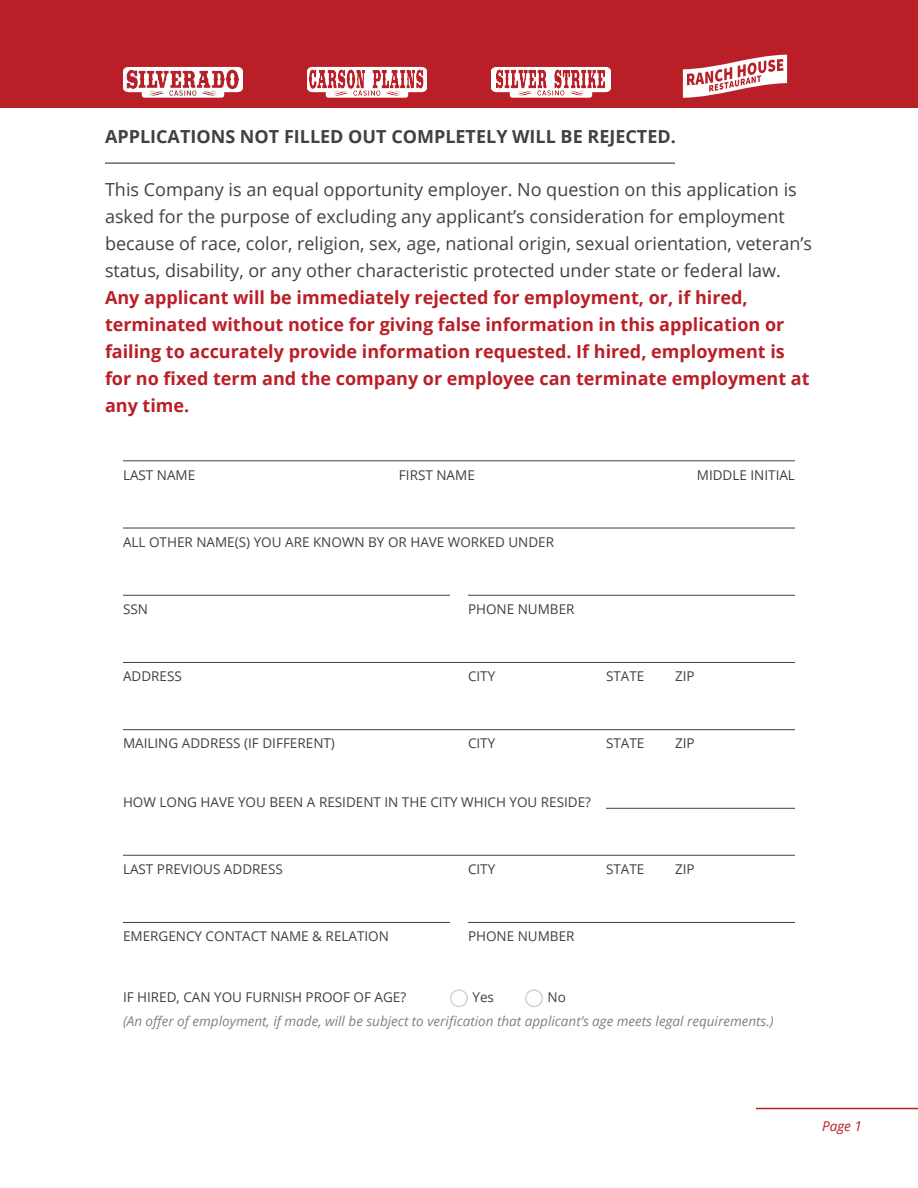
<style>
.page{position:relative;width:918px;height:1188px;background:#fff}
.page>*{position:absolute;margin:0;border:0;box-sizing:border-box;transform-origin:0 0}
.t1{font:18px/27px "Open Sans";color:#414142}
.t2{font:700 18px "Open Sans";color:#414142}
.t3{font:13.5px "Open Sans";color:#414142}
.t4{font:italic 13.5px "Open Sans";color:#7e8183}
.t5{font:italic 13.5px "Open Sans";color:#ba1f27}
.s1{font-weight:700;color:#ba1f27}
</style>
<div class="page">
<div style="left:0;top:0;width:918px;height:108px;background:#ba1f27"></div>
<hr style="left:756px;top:1108px;width:162px;height:1px;background:#ba1f27">
<svg style="left:123px;top:67px;width:120px;height:30px"></svg>
<svg style="left:307px;top:67px;width:120px;height:30px"></svg>
<svg style="left:491px;top:67px;width:120px;height:30px"></svg>
<svg style="left:683px;top:55px;width:104px;height:43px"></svg>
<hr style="left:105px;top:163px;width:570px;height:1px;background:#231f20">
<hr style="left:123px;top:460px;width:672px;height:1px;background:#414142">
<hr style="left:123px;top:528px;width:672px;height:1px;background:#414142">
<hr style="left:606px;top:808px;width:189px;height:1px;background:#414142">
<hr style="left:123px;top:662px;width:672px;height:1px;background:#414142">
<hr style="left:123px;top:855px;width:672px;height:1px;background:#414142">
<hr style="left:123px;top:729px;width:672px;height:1px;background:#414142">
<hr style="left:123px;top:595px;width:327px;height:1px;background:#414142">
<hr style="left:468px;top:595px;width:327px;height:1px;background:#414142">
<div style="left:450px;top:989px;width:18px;height:18px;border:2px solid #d4d3d2;border-radius:50%"></div>
<div style="left:525px;top:989px;width:18px;height:18px;border:2px solid #d4d3d2;border-radius:50%"></div>
<hr style="left:123px;top:922px;width:327px;height:1px;background:#414142">
<hr style="left:468px;top:922px;width:327px;height:1px;background:#414142">
<p class="t2" style="left:105px;top:124px;width:572px">APPLICATIONS NOT FILLED OUT COMPLETELY WILL BE REJECTED.</p>
<p class="t1" style="left:105px;top:175px;width:709px">This Company is an equal opportunity employer. No question on this application is asked for the purpose of excluding any applicant’s consideration for employment because of race, color, religion, sex, age, national origin, sexual orientation, veteran’s status, disability, or any other characteristic protected under state or federal law.<br><span class="s1">Any applicant will be immediately rejected for employment, or, if hired, terminated without notice for giving false information in this application or failing to accurately provide information requested. If hired, employment is for no fixed term and the company or employee can terminate employment at any time.</span></p>
<p class="t3" style="left:123px;top:465px;width:74px">LAST NAME</p>
<p class="t3" style="left:399px;top:465px;width:77px">FIRST NAME</p>
<p class="t3" style="left:697px;top:465px;width:100px">MIDDLE INITIAL</p>
<p class="t3" style="left:123px;top:533px;width:433px">ALL OTHER NAME(S) YOU ARE KNOWN BY OR HAVE WORKED UNDER</p>
<p class="t3" style="left:123px;top:600px;width:27px">SSN</p>
<p class="t3" style="left:468px;top:600px;width:108px">PHONE NUMBER</p>
<p class="t3" style="left:123px;top:667px;width:60px">ADDRESS</p>
<p class="t3" style="left:468px;top:667px;width:29px">CITY</p>
<p class="t3" style="left:606px;top:667px;width:40px">STATE</p>
<p class="t3" style="left:675px;top:667px;width:21px">ZIP</p>
<p class="t3" style="left:123px;top:734px;width:213px">MAILING ADDRESS (IF DIFFERENT)</p>
<p class="t3" style="left:468px;top:734px;width:29px">CITY</p>
<p class="t3" style="left:606px;top:734px;width:40px">STATE</p>
<p class="t3" style="left:675px;top:734px;width:21px">ZIP</p>
<p class="t3" style="left:123px;top:793px;width:470px">HOW LONG HAVE YOU BEEN A RESIDENT IN THE CITY WHICH YOU RESIDE?</p>
<p class="t3" style="left:123px;top:860px;width:161px">LAST PREVIOUS ADDRESS</p>
<p class="t3" style="left:468px;top:860px;width:29px">CITY</p>
<p class="t3" style="left:606px;top:860px;width:40px">STATE</p>
<p class="t3" style="left:675px;top:860px;width:21px">ZIP</p>
<p class="t3" style="left:123px;top:927px;width:267px">EMERGENCY CONTACT NAME &amp; RELATION</p>
<p class="t3" style="left:468px;top:927px;width:108px">PHONE NUMBER</p>
<p class="t3" style="left:123px;top:988px;width:285px">IF HIRED, CAN YOU FURNISH PROOF OF AGE?</p>
<p class="t4" style="left:123px;top:1012px;width:652px">(An offer of employment, if made, will be subject to verification that applicant’s age meets legal requirements.)</p>
<p class="t3" style="left:473px;top:988px;width:23px">Yes</p>
<p class="t3" style="left:548px;top:988px;width:20px">No</p>
<p class="t5" style="left:822px;top:1117px;width:41px">Page 1</p>
</div>
